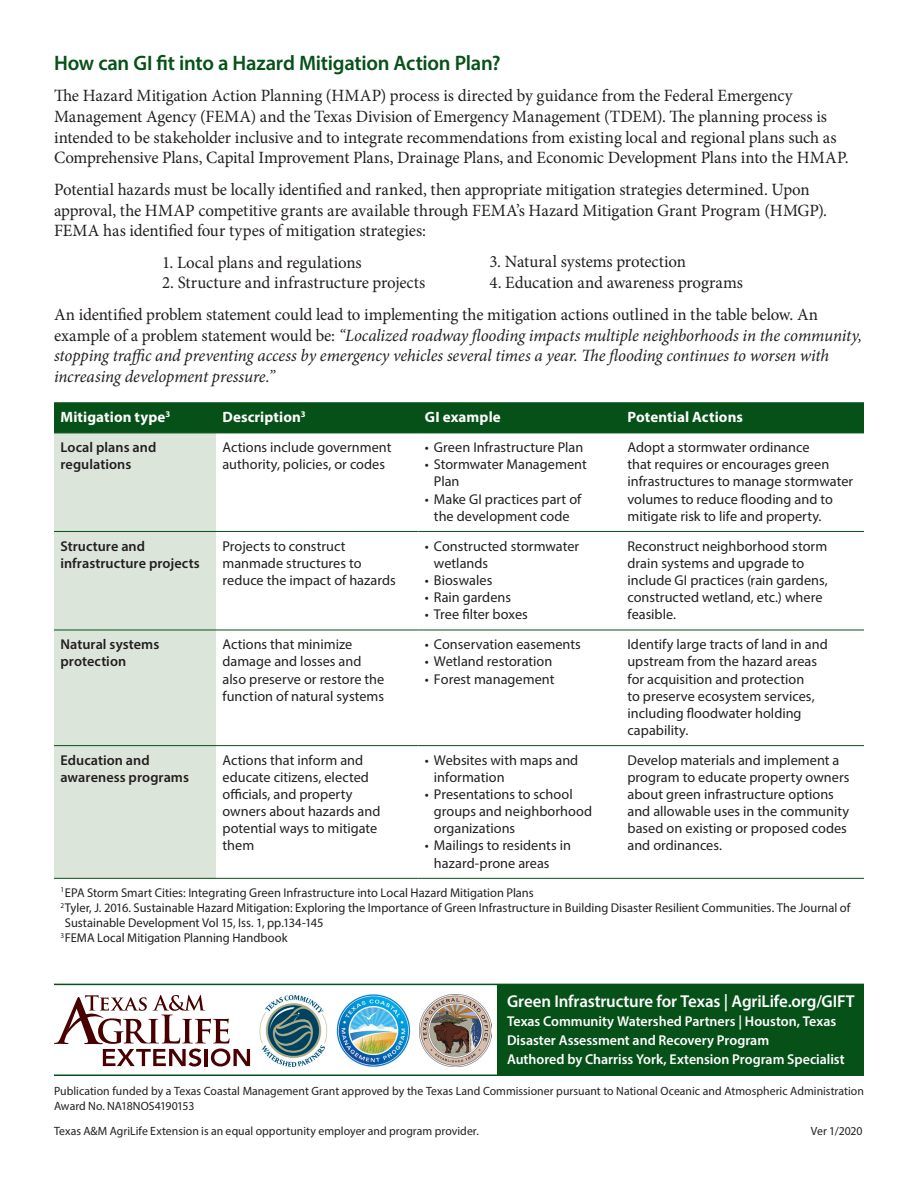
<style>
.page{position:relative;width:918px;height:1188px;background:#fff}
.page>*{position:absolute;margin:0;border:0;box-sizing:border-box;transform-origin:0 0}
.heading1{font:600 21px "Myriad Pro";letter-spacing:-.015em;color:#065118}
.body_text{font:17.25px/20.7px "Minion Pro";letter-spacing:-.005em;color:#231f20}
.body_text-2{font:italic 17.25px/20.7px "Minion Pro";letter-spacing:-.005em;color:#231f20}
.body_text-3{font:600 17.25px "Myriad Pro";letter-spacing:-.01em;color:#fff}
.t1{font:700 15px "Myriad Pro";letter-spacing:.005em;color:#fff}
.t2{font:14.25px/17.1px "Myriad Pro";color:#231f20}
.body_text-4{font:600 14.25px "Myriad Pro";color:#fff}
.t3{font:600 14.25px/17.1px "Myriad Pro";letter-spacing:.005em;color:#231f20}
.body_text-5{font:12.75px/15.3px "Myriad Pro";color:#231f20}
.t4{font:12px/14.4px "Myriad Pro";color:#231f20}
.s1{font-style:normal}
</style>
<div class="page">
<hr style="left:54px;top:1075px;width:810px;height:1px;background:#065118">
<hr style="left:54px;top:984px;width:810px;height:1px;background:#065118">
<svg style="left:54px;top:995px;width:196px;height:72px"></svg>
<img style="left:259px;top:994px;width:69px;height:73px">
<img style="left:336px;top:994px;width:74px;height:73px">
<img style="left:419px;top:995px;width:72px;height:71px">
<div style="left:498px;top:985px;width:366px;height:90px;background:#065118"></div>
<div style="left:54px;top:402px;width:810px;height:31px;background:#065118"></div>
<div style="left:54px;top:434px;width:162px;height:444px;background:#dce5d9"></div>
<hr style="left:54px;top:433px;width:162px;height:1px;background:#065118">
<hr style="left:216px;top:433px;width:202px;height:1px;background:#065118">
<hr style="left:418px;top:433px;width:203px;height:1px;background:#065118">
<hr style="left:621px;top:433px;width:243px;height:1px;background:#065118">
<hr style="left:54px;top:531px;width:162px;height:1px;background:#065118">
<hr style="left:216px;top:531px;width:202px;height:1px;background:#065118">
<hr style="left:418px;top:531px;width:203px;height:1px;background:#065118">
<hr style="left:621px;top:531px;width:243px;height:1px;background:#065118">
<hr style="left:54px;top:630px;width:162px;height:1px;background:#065118">
<hr style="left:216px;top:630px;width:202px;height:1px;background:#065118">
<hr style="left:418px;top:630px;width:203px;height:1px;background:#065118">
<hr style="left:621px;top:630px;width:243px;height:1px;background:#065118">
<hr style="left:54px;top:745px;width:162px;height:1px;background:#065118">
<hr style="left:216px;top:745px;width:202px;height:1px;background:#065118">
<hr style="left:418px;top:745px;width:203px;height:1px;background:#065118">
<hr style="left:621px;top:745px;width:243px;height:1px;background:#065118">
<hr style="left:54px;top:878px;width:162px;height:1px;background:#065118">
<hr style="left:216px;top:878px;width:202px;height:1px;background:#065118">
<hr style="left:418px;top:878px;width:203px;height:1px;background:#065118">
<hr style="left:621px;top:878px;width:243px;height:1px;background:#065118">
<p class="heading1" style="left:54px;top:49px;width:448px">How can GI fit into a Hazard Mitigation Action Plan?</p>
<p class="body_text" style="left:54px;top:85px;width:796px">The Hazard Mitigation Action Planning (HMAP) process is directed by guidance from the Federal Emergency Management Agency (FEMA) and the Texas Division of Emergency Management (TDEM). The planning process is intended to be stakeholder inclusive and to integrate recommendations from existing local and regional plans such as Comprehensive Plans, Capital Improvement Plans, Drainage Plans, and Economic Development Plans into the HMAP.</p>
<p class="body_text" style="left:54px;top:179px;width:775px">Potential hazards must be locally identified and ranked, then appropriate mitigation strategies determined. Upon approval, the HMAP competitive grants are available through FEMA’s Hazard Mitigation Grant Program (HMGP).<br>FEMA has identified four types of mitigation strategies:</p>
<p class="body_text" style="left:162px;top:252px;width:201px">1. Local plans and regulations</p>
<p class="body_text" style="left:162px;top:273px;width:265px">2. Structure and infrastructure projects</p>
<p class="body_text-2" style="left:54px;top:304px;width:810px"><span class="s1">An identified problem statement could lead to implementing the mitigation actions outlined in the table below. An example of a problem statement would be:</span> “Localized roadway flooding impacts multiple neighborhoods in the community, stopping traffic and preventing access by emergency vehicles several times a year. The flooding continues to worsen with increasing development pressure.”</p>
<p class="body_text" style="left:490px;top:252px;width:198px">3. Natural systems protection</p>
<p class="body_text" style="left:490px;top:272px;width:255px">4. Education and awareness programs</p>
<p class="t1" style="left:60px;top:407px;width:111px">Mitigation type<sup>3</sup></p>
<p class="t1" style="left:222px;top:407px;width:85px">Description<sup>3</sup></p>
<p class="t1" style="left:425px;top:407px;width:77px">GI example</p>
<p class="t1" style="left:627px;top:407px;width:117px">Potential Actions</p>
<p class="t3" style="left:60px;top:439px;width:97px">Local plans and regulations</p>
<p class="t2" style="left:222px;top:439px;width:170px">Actions include government authority, policies, or codes</p>
<p class="t2" style="left:425px;top:439px;width:160px">• Green Infrastructure Plan</p>
<p class="t2" style="left:627px;top:439px;width:227px">Adopt a stormwater ordinance<br>that requires or encourages green infrastructures to manage stormwater volumes to reduce flooding and to mitigate risk to life and property.</p>
<p class="t2" style="left:434px;top:456px;width:154px;text-indent:-9px">• Stormwater Management<br>Plan</p>
<p class="t2" style="left:425px;top:490px;width:158px;text-align:center">• Make GI practices part of the development code</p>
<p class="t3" style="left:60px;top:537px;width:141px">Structure and infrastructure projects</p>
<p class="t2" style="left:222px;top:537px;width:175px">Projects to construct manmade structures to reduce the impact of hazards</p>
<p class="t2" style="left:434px;top:537px;width:147px;text-indent:-9px">• Constructed stormwater wetlands</p>
<p class="t2" style="left:425px;top:571px;width:69px">• Bioswales</p>
<p class="t2" style="left:425px;top:589px;width:88px">• Rain gardens</p>
<p class="t2" style="left:425px;top:606px;width:104px">• Tree filter boxes</p>
<p class="t3" style="left:60px;top:636px;width:100px">Natural systems protection</p>
<p class="t2" style="left:222px;top:636px;width:163px">Actions that minimize damage and losses and also preserve or restore the function of natural systems</p>
<p class="t2" style="left:425px;top:636px;width:157px">• Conservation easements</p>
<p class="t2" style="left:425px;top:653px;width:129px">• Wetland restoration</p>
<p class="t2" style="left:425px;top:670px;width:131px">• Forest management</p>
<p class="t3" style="left:60px;top:751px;width:130px">Education and awareness programs</p>
<p class="t2" style="left:222px;top:751px;width:159px">Actions that inform and educate citizens, elected officials, and property owners about hazards and potential ways to mitigate them</p>
<p class="t2" style="left:434px;top:751px;width:146px;text-indent:-9px">• Websites with maps and information</p>
<p class="t2" style="left:434px;top:786px;width:160px;text-indent:-9px">• Presentations to school groups and neighborhood organizations</p>
<p class="t2" style="left:434px;top:837px;width:139px;text-indent:-9px">• Mailings to residents in hazard-prone areas</p>
<p class="t2" style="left:627px;top:537px;width:202px">Reconstruct neighborhood storm drain systems and upgrade to include GI practices (rain gardens, constructed wetland, etc.) where feasible.</p>
<p class="t2" style="left:627px;top:636px;width:202px">Identify large tracts of land in and upstream from the hazard areas for acquisition and protection<br>to preserve ecosystem services, including floodwater holding capability.</p>
<p class="t2" style="left:627px;top:751px;width:224px">Develop materials and implement a program to educate property owners about green infrastructure options and allowable uses in the community based on existing or proposed codes and ordinances.</p>
<p class="body_text-5" style="left:60px;top:884px;width:475px"><sup>1</sup>EPA Storm Smart Cities: Integrating Green Infrastructure into Local Hazard Mitigation Plans</p>
<p class="body_text-5" style="left:65px;top:900px;width:787px;text-indent:-4px"><sup>2</sup>Tyler, J. 2016. Sustainable Hazard Mitigation: Exploring the Importance of Green Infrastructure in Building Disaster Resilient Communities. The Journal of<br>Sustainable Development Vol 15, Iss. 1, pp.134-145</p>
<p class="body_text-5" style="left:60px;top:930px;width:229px"><sup>3</sup>FEMA Local Mitigation Planning Handbook</p>
<p class="body_text-3" style="left:507px;top:990px;width:349px">Green Infrastructure for Texas | AgriLife.org/GIFT</p>
<p class="body_text-4" style="left:507px;top:1012px;width:331px">Texas Community Watershed Partners | Houston, Texas</p>
<p class="body_text-4" style="left:507px;top:1031px;width:264px">Disaster Assessment and Recovery Program</p>
<p class="body_text-4" style="left:507px;top:1051px;width:339px">Authored by Charriss York, Extension Program Specialist</p>
<p class="t4" style="left:54px;top:1084px;width:811px">Publication funded by a Texas Coastal Management Grant approved by the Texas Land Commissioner pursuant to National Oceanic and Atmospheric Administration<br>Award No. NA18NOS4190153</p>
<p class="t4" style="left:54px;top:1124px;width:426px">Texas A&amp;M AgriLife Extension is an equal opportunity employer and program provider.</p>
<p class="t4" style="left:811px;top:1124px;width:53px">Ver 1/2020</p>
</div>
